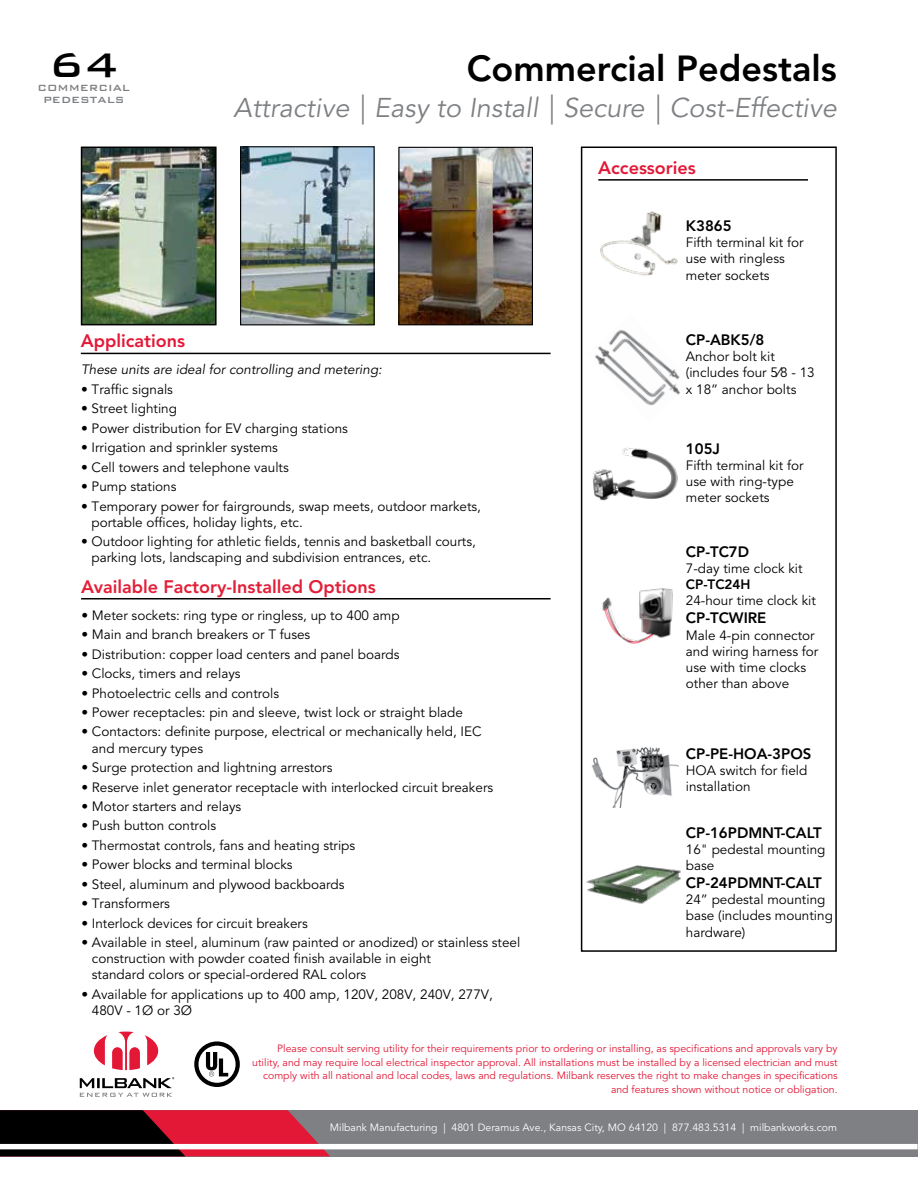
<style>
.page{position:relative;width:918px;height:1188px;background:#fff}
.page>*{position:absolute;margin:0;border:0;box-sizing:border-box;transform-origin:0 0}
.t1{font:700 45px "AG Bank Gothic Pln";color:#000}
.t2{font:800 36px "Avenir LT Std";color:#000}
.t3{font:italic 27px "Avenir LT Std";color:#7e8083}
.t4{font:800 18px "Avenir LT Std";color:#e31e37}
.t5{font:800 18px "Avenir LT Std";color:#e31837}
.t6{font:800 15px "Avenir LT Std";color:#000}
.t7{font:13.5px/16.2px "Avenir LT Std";color:#000}
.t8{font:italic 13.5px "Avenir LT Std";color:#000}
.t9{font:800 13.5px "Avenir LT Std";color:#000}
.t10{font:700 12px/12px "AG Bank Gothic Pln";color:#7e8083;text-align:center}
.t11{font:10.5px/13.5px "Avenir LT Std";color:#e31837;text-align:right}
.t12{font:10.5px "Avenir LT Std";color:#fff}
</style>
<div class="page">
<div style="left:0;top:1110px;width:918px;height:46px;background:#7e8083"></div>
<svg style="left:0;top:1110px;width:330px;height:46px;background:#6c1321"></svg>
<div style="left:0;top:1144px;width:918px;height:6px;background:#fff"></div>
<svg style="left:94px;top:1032px;width:64px;height:38px"></svg>
<svg style="left:80px;top:1077px;width:94px;height:20px"></svg>
<svg style="left:194px;top:1041px;width:46px;height:46px"></svg>
<img style="left:591px;top:747px;width:88px;height:60px">
<img style="left:595px;top:329px;width:85px;height:77px">
<div style="left:581px;top:147px;width:256px;height:805px;border:2px solid #000"></div>
<img style="left:602px;top:588px;width:71px;height:56px">
<img style="left:592px;top:447px;width:86px;height:54px">
<img style="left:600px;top:211px;width:78px;height:65px">
<img style="left:84px;top:150px;width:130px;height:172px">
<div style="left:81px;top:147px;width:136px;height:178px;border:2px solid #000"></div>
<img style="left:242px;top:148px;width:131px;height:175px">
<div style="left:240px;top:146px;width:135px;height:179px;border:1px solid #000"></div>
<img style="left:586px;top:865px;width:95px;height:39px">
<hr style="left:598px;top:179px;width:210px;height:2px;background:#000">
<hr style="left:81px;top:353px;width:470px;height:1px;background:#000">
<hr style="left:81px;top:598px;width:470px;height:1px;background:#000">
<img style="left:400px;top:149px;width:131px;height:174px">
<div style="left:398px;top:147px;width:135px;height:178px;border:1px solid #000"></div>
<h1 class="t1" style="left:49px;top:43px;width:71px">64</h1>
<p class="t10" style="left:37px;top:82px;width:94px">COMMERCIAL<br>PEDESTALS</p>
<h2 class="t2" style="left:467px;top:48px;width:372px">Commercial Pedestals</h2>
<h3 class="t3" style="left:234px;top:92px;width:605px">Attractive | Easy to Install | Secure | Cost-Effective</h3>
<h3 class="t5" style="left:598px;top:157px;width:99px">Accessories</h3>
<p class="t6" style="left:686px;top:217px;width:47px">K3865</p>
<p class="t7" style="left:686px;top:235px;width:119px">Fifth terminal kit for use with ringless meter sockets</p>
<h3 class="t5" style="left:81px;top:330px;width:106px">Applications</h3>
<p class="t8" style="left:81px;top:362px;width:302px">These units are ideal for controlling and metering:</p>
<p class="t7" style="left:81px;top:382px;width:93px">• Traffic signals</p>
<p class="t7" style="left:81px;top:401px;width:97px">• Street lighting</p>
<p class="t7" style="left:81px;top:420px;width:268px">• Power distribution for EV charging stations</p>
<p class="t7" style="left:81px;top:440px;width:198px">• Irrigation and sprinkler systems</p>
<p class="t7" style="left:81px;top:459px;width:209px">• Cell towers and telephone vaults</p>
<p class="t7" style="left:81px;top:479px;width:97px">• Pump stations</p>
<p class="t7" style="left:92px;top:498px;width:391px;text-indent:-11px">• Temporary power for fairgrounds, swap meets, outdoor markets, portable offices, holiday lights, etc.</p>
<p class="t7" style="left:92px;top:534px;width:386px;text-indent:-11px">• Outdoor lighting for athletic fields, tennis and basketball courts, parking lots, landscaping and subdivision entrances, etc.</p>
<h3 class="t4" style="left:81px;top:576px;width:296px">Available Factory-Installed Options</h3>
<p class="t7" style="left:81px;top:607px;width:320px">• Meter sockets: ring type or ringless, up to 400 amp</p>
<p class="t7" style="left:81px;top:627px;width:231px">• Main and branch breakers or T fuses</p>
<p class="t7" style="left:81px;top:646px;width:320px">• Distribution: copper load centers and panel boards</p>
<p class="t7" style="left:81px;top:666px;width:161px">• Clocks, timers and relays</p>
<p class="t7" style="left:81px;top:685px;width:199px">• Photoelectric cells and controls</p>
<p class="t7" style="left:81px;top:705px;width:383px">• Power receptacles: pin and sleeve, twist lock or straight blade</p>
<p class="t7" style="left:92px;top:724px;width:391px;text-indent:-11px">• Contactors: definite purpose, electrical or mechanically held, IEC and mercury types</p>
<p class="t7" style="left:81px;top:760px;width:253px">• Surge protection and lightning arrestors</p>
<p class="t7" style="left:81px;top:779px;width:413px">• Reserve inlet generator receptacle with interlocked circuit breakers</p>
<p class="t7" style="left:81px;top:799px;width:161px">• Motor starters and relays</p>
<p class="t7" style="left:81px;top:818px;width:136px">• Push button controls</p>
<p class="t7" style="left:81px;top:837px;width:275px">• Thermostat controls, fans and heating strips</p>
<p class="t7" style="left:81px;top:857px;width:213px">• Power blocks and terminal blocks</p>
<p class="t7" style="left:81px;top:876px;width:265px">• Steel, aluminum and plywood backboards</p>
<p class="t7" style="left:81px;top:896px;width:90px">• Transformers</p>
<p class="t7" style="left:81px;top:915px;width:228px">• Interlock devices for circuit breakers</p>
<p class="t7" style="left:92px;top:935px;width:430px;text-indent:-11px">• Available in steel, aluminum (raw painted or anodized) or stainless steel construction with powder coated finish available in eight<br>standard colors or special-ordered RAL colors</p>
<p class="t7" style="left:92px;top:987px;width:403px;text-indent:-11px">• Available for applications up to 400 amp, 120V, 208V, 240V, 277V,<br>480V - 1Ø or 3Ø</p>
<p class="t6" style="left:686px;top:331px;width:80px">CP-ABK5/8</p>
<p class="t7" style="left:686px;top:349px;width:130px">Anchor bolt kit (includes four 5⁄8 - 13 x 18” anchor bolts</p>
<p class="t6" style="left:686px;top:440px;width:36px">105J</p>
<p class="t7" style="left:686px;top:458px;width:119px">Fifth terminal kit for use with ring-type meter sockets</p>
<p class="t6" style="left:686px;top:543px;width:65px">CP-TC7D</p>
<p class="t7" style="left:686px;top:561px;width:118px">7-day time clock kit</p>
<p class="t9" style="left:686px;top:577px;width:66px">CP-TC24H</p>
<p class="t7" style="left:686px;top:593px;width:131px">24-hour time clock kit</p>
<p class="t6" style="left:686px;top:609px;width:82px">CP-TCWIRE</p>
<p class="t7" style="left:686px;top:627px;width:134px">Male 4-pin connector and wiring harness for use with time clocks other than above</p>
<p class="t6" style="left:686px;top:745px;width:127px">CP-PE-HOA-3POS</p>
<p class="t7" style="left:686px;top:763px;width:123px">HOA switch for field installation</p>
<p class="t6" style="left:686px;top:823px;width:137px">CP-16PDMNT-CALT</p>
<p class="t7" style="left:686px;top:841px;width:141px">16" pedestal mounting base</p>
<p class="t6" style="left:686px;top:874px;width:137px">CP-24PDMNT-CALT</p>
<p class="t7" style="left:686px;top:892px;width:149px">24” pedestal mounting base (includes mounting hardware)</p>
<p class="t11" style="left:252px;top:1042px;width:587px">Please consult serving utility for their requirements prior to ordering or installing, as specifications and approvals vary by utility, and may require local electrical inspector approval. All installations must be installed by a licensed electrician and must comply with all national and local codes, laws and regulations. Milbank reserves the right to make changes in specifications and features shown without notice or obligation.</p>
<p class="t12" style="left:330px;top:1122px;width:509px">Milbank Manufacturing | 4801 Deramus Ave., Kansas City, MO 64120 | 877.483.5314 | milbankworks.com</p>
</div>
